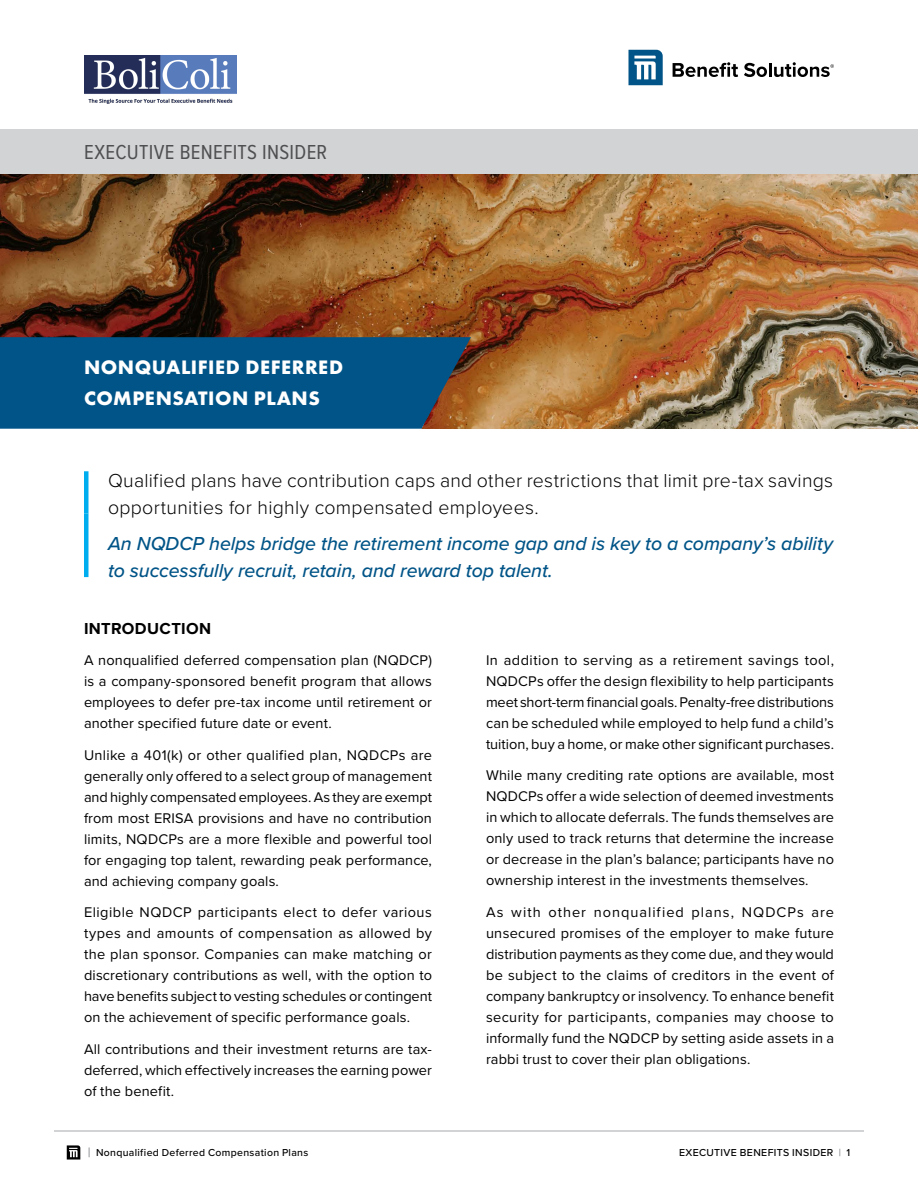
<style>
.page{position:relative;width:918px;height:1188px;background:#fff}
.page>*{position:absolute;margin:0;border:0;box-sizing:border-box;transform-origin:0 0}
.t1{font:21px "Proxima Nova Cond";letter-spacing:.015em;color:#4f4f51}
.t2{font:700 20.25px/30.8px "Futura PT";letter-spacing:.025em;color:#fff}
.t3{font:300 19.5px/27px "Proxima Nova";letter-spacing:.015em;color:#000}
.t4{font:italic 500 19.5px/27px "Proxima Nova";letter-spacing:-.005em;color:#005487}
.t5{font:700 16.5px "Proxima Nova";letter-spacing:.02em;color:#000}
.t6{font:14.55px/21px "Proxima Nova";letter-spacing:.01em;color:#000;text-align:justify}
.t7{font:500 10.5px "Proxima Nova";letter-spacing:.03em;color:#000}
.s1{color:#808285}
</style>
<div class="page">
<img style="left:0;top:174px;width:918px;height:255px">
<svg style="left:629px;top:50px;width:34px;height:35px"></svg>
<svg style="left:673px;top:62px;width:65px;height:15px"></svg>
<svg style="left:744px;top:63px;width:23px;height:14px"></svg>
<hr style="left:769px;top:63px;width:3px;height:14px;background:#000">
<svg style="left:774px;top:62px;width:60px;height:15px"></svg>
<svg style="left:67px;top:1145px;width:13px;height:15px"></svg>
<hr style="left:54px;top:1131px;width:810px;height:1px;background:#a7a9ac">
<div style="left:0;top:129px;width:918px;height:45px;background:#d1d3d4"></div>
<svg style="left:0;top:337px;width:471px;height:92px"></svg>
<hr style="left:84px;top:471px;width:4px;height:43px;background:#00aeef">
<hr style="left:84px;top:514px;width:4px;height:63px;background:#00aeef">
<img style="left:84px;top:56px;width:152px;height:48px">
<h1 class="t1" style="left:84px;top:136px;width:245px">EXECUTIVE BENEFITS INSIDER</h1>
<h2 class="t2" style="left:84px;top:352px;width:261px">NONQUALIFIED DEFERRED<br>COMPENSATION PLANS</h2>
<h3 class="t3" style="left:108px;top:466px;width:727px">Qualified plans have contribution caps and other restrictions that limit pre-tax savings opportunities for highly compensated employees.</h3>
<h3 class="t4" style="left:108px;top:529px;width:727px">An NQDCP helps bridge the retirement income gap and is key to a company’s ability to successfully recruit, retain, and reward top talent.</h3>
<p class="t5" style="left:84px;top:616px;width:129px">INTRODUCTION</p>
<p class="t6" style="left:84px;top:649px;width:350px">A nonqualified deferred compensation plan (NQDCP) is a company-sponsored benefit program that allows employees to defer pre-tax income until retirement or another specified future date or event.</p>
<p class="t6" style="left:84px;top:744px;width:350px">Unlike a 401(k) or other qualified plan, NQDCPs are generally only offered to a select group of management and highly compensated employees. As they are exempt from most ERISA provisions and have no contribution limits, NQDCPs are a more flexible and powerful tool for engaging top talent, rewarding peak performance, and achieving company goals.</p>
<p class="t6" style="left:84px;top:901px;width:350px">Eligible NQDCP participants elect to defer various types and amounts of compensation as allowed by the plan sponsor. Companies can make matching or discretionary contributions as well, with the option to have benefits subject to vesting schedules or contingent on the achievement of specific performance goals.</p>
<p class="t6" style="left:84px;top:1038px;width:349px">All contributions and their investment returns are tax&shy;deferred, which effectively increases the earning power of the benefit.</p>
<p class="t6" style="left:486px;top:649px;width:350px">In addition to serving as a retirement savings tool, NQDCPs offer the design flexibility to help participants meet short-term financial goals. Penalty-free distributions can be scheduled while employed to help fund a child’s tuition, buy a home, or make other significant purchases.</p>
<p class="t6" style="left:486px;top:764px;width:350px">While many crediting rate options are available, most NQDCPs offer a wide selection of deemed investments in which to allocate deferrals. The funds themselves are only used to track returns that determine the increase or decrease in the plan’s balance; participants have no ownership interest in the investments themselves.</p>
<p class="t6" style="left:486px;top:901px;width:350px">As with other nonqualified plans, NQDCPs are unsecured promises of the employer to make future distribution payments as they come due, and they would be subject to the claims of creditors in the event of company bankruptcy or insolvency. To enhance benefit security for participants, companies may choose to informally fund the NQDCP by setting aside assets in a rabbi trust to cover their plan obligations.</p>
<p class="t7" style="left:96px;top:1144px;width:214px">Nonqualified Deferred Compensation Plans</p>
<p class="t7" style="left:679px;top:1144px;width:173px">EXECUTIVE BENEFITS INSIDER <span class="s1">|</span> 1</p>
</div>
